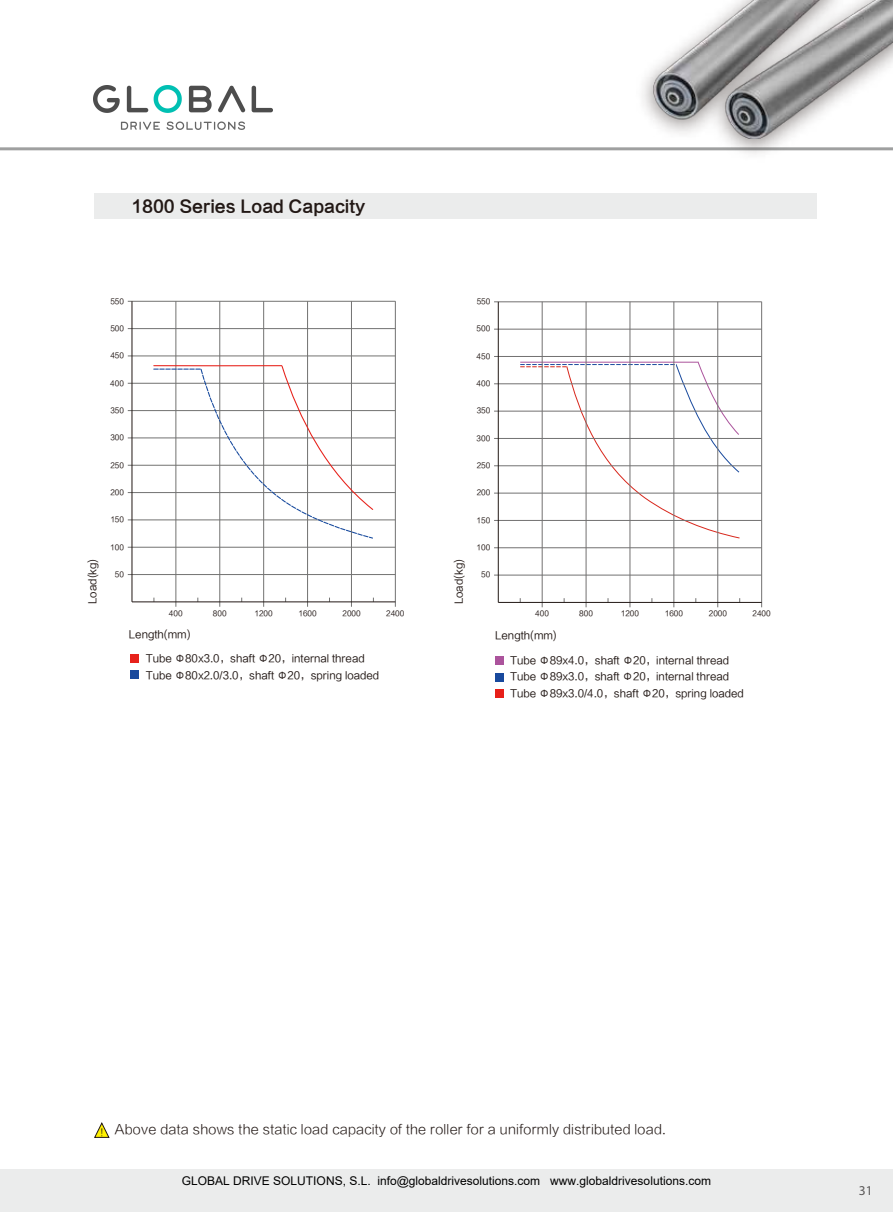
<style>
.page{position:relative;width:893px;height:1212px;background:#fff}
.page>*{position:absolute;margin:0;border:0;box-sizing:border-box;transform-origin:0 0}
.t1{font:16.5px "FZLTCHJW GB1 0";color:#221815}
.t2{font:13.5px "FZLTXHK";color:#221815}
.t3{font:13.5px "Myriad";color:#595757}
.t4{font:12px "Arial";color:#000}
.t5{font:10.5px/16.5px "FZLTHJW GB1 0";color:#221815}
.t6{font:7.5px "FZLTHJW GB1 0";color:#221816}
.t7{font:7.5px "FZLTHJW GB1 0";color:#221815}
</style>
<div class="page">
<div style="left:0;top:1169px;width:893px;height:43px;background:#ebecec"></div>
<hr style="left:0;top:147px;width:893px;height:3px;background:#9fa0a0">
<img style="left:627px;top:139px;width:266px;height:15px">
<img style="left:642px;top:0;width:251px;height:139px">
<div style="left:94px;top:193px;width:722px;height:26px;background:#ebecec"></div>
<svg style="left:94px;top:1122px;width:16px;height:16px"></svg>
<div style="left:131px;top:670px;width:8px;height:9px;background:#18499d"></div>
<div style="left:131px;top:654px;width:8px;height:9px;background:#e7221b"></div>
<hr style="left:128px;top:520px;width:267px;height:1px;background:#727271">
<hr style="left:128px;top:492px;width:267px;height:1px;background:#727271">
<hr style="left:128px;top:465px;width:267px;height:1px;background:#727271">
<hr style="left:128px;top:438px;width:267px;height:1px;background:#727271">
<hr style="left:128px;top:410px;width:267px;height:1px;background:#727271">
<hr style="left:128px;top:383px;width:267px;height:1px;background:#727271">
<hr style="left:128px;top:356px;width:267px;height:1px;background:#727271">
<hr style="left:128px;top:328px;width:267px;height:1px;background:#727271">
<hr style="left:128px;top:301px;width:267px;height:1px;background:#727271">
<hr style="left:307px;top:301px;width:1px;height:306px;background:#727271">
<hr style="left:351px;top:301px;width:1px;height:306px;background:#727271">
<hr style="left:219px;top:301px;width:1px;height:306px;background:#727271">
<hr style="left:395px;top:301px;width:1px;height:306px;background:#727271">
<hr style="left:263px;top:301px;width:1px;height:306px;background:#727271">
<hr style="left:176px;top:301px;width:1px;height:306px;background:#727271">
<hr style="left:128px;top:574px;width:267px;height:1px;background:#727271">
<hr style="left:128px;top:547px;width:267px;height:1px;background:#727271">
<hr style="left:132px;top:601px;width:263px;height:1px;background:#221815">
<hr style="left:132px;top:301px;width:1px;height:301px;background:#221815">
<svg style="left:153px;top:365px;width:221px;height:174px"></svg>
<svg style="left:520px;top:361px;width:221px;height:178px"></svg>
<div style="left:495px;top:656px;width:9px;height:9px;background:#ab539c"></div>
<div style="left:495px;top:673px;width:9px;height:8px;background:#18499d"></div>
<div style="left:495px;top:690px;width:9px;height:8px;background:#e71f19"></div>
<hr style="left:494px;top:520px;width:268px;height:1px;background:#727171">
<hr style="left:494px;top:493px;width:268px;height:1px;background:#727171">
<hr style="left:494px;top:465px;width:268px;height:1px;background:#727171">
<hr style="left:494px;top:438px;width:268px;height:1px;background:#727171">
<hr style="left:494px;top:411px;width:268px;height:1px;background:#727171">
<hr style="left:494px;top:383px;width:268px;height:1px;background:#727171">
<hr style="left:494px;top:356px;width:268px;height:1px;background:#727171">
<hr style="left:494px;top:329px;width:268px;height:1px;background:#727171">
<hr style="left:494px;top:302px;width:268px;height:1px;background:#727171">
<hr style="left:674px;top:302px;width:1px;height:305px;background:#727171">
<hr style="left:717px;top:302px;width:1px;height:305px;background:#727171">
<hr style="left:586px;top:302px;width:1px;height:305px;background:#727171">
<hr style="left:761px;top:302px;width:1px;height:305px;background:#727171">
<hr style="left:630px;top:302px;width:1px;height:305px;background:#727171">
<hr style="left:542px;top:302px;width:1px;height:305px;background:#727171">
<hr style="left:494px;top:575px;width:268px;height:1px;background:#727171">
<hr style="left:494px;top:547px;width:268px;height:1px;background:#727171">
<hr style="left:498px;top:602px;width:264px;height:1px;background:#221815">
<hr style="left:498px;top:302px;width:1px;height:300px;background:#221815">
<img style="left:94px;top:85px;width:178px;height:44px">
<h1 class="t1" style="left:132px;top:197px;width:235px">1800 Series Load Capacity</h1>
<p class="t5" style="left:84px;top:604px;width:47px;rotate:-90deg">Load(kg)</p>
<p class="t6" style="left:110px;top:297px;width:15px">550</p>
<p class="t6" style="left:110px;top:324px;width:15px">500</p>
<p class="t6" style="left:110px;top:351px;width:15px">450</p>
<p class="t6" style="left:110px;top:379px;width:15px">400</p>
<p class="t6" style="left:110px;top:406px;width:15px">350</p>
<p class="t6" style="left:110px;top:433px;width:15px">300</p>
<p class="t6" style="left:110px;top:461px;width:15px">250</p>
<p class="t6" style="left:110px;top:488px;width:15px">200</p>
<p class="t6" style="left:110px;top:515px;width:15px">150</p>
<p class="t6" style="left:110px;top:543px;width:15px">100</p>
<p class="t6" style="left:115px;top:570px;width:11px">50</p>
<p class="t6" style="left:169px;top:609px;width:15px">400</p>
<p class="t6" style="left:213px;top:609px;width:15px">800</p>
<p class="t6" style="left:255px;top:609px;width:20px">1200</p>
<p class="t6" style="left:298px;top:609px;width:20px">1600</p>
<p class="t6" style="left:343px;top:609px;width:20px">2000</p>
<p class="t6" style="left:386px;top:609px;width:20px">2400</p>
<p class="t5" style="left:129px;top:626px;width:63px">Length(mm)</p>
<p class="t5" style="left:146px;top:650px;width:235px">Tube Φ80x3.0，shaft Φ20，internal thread<br>Tube Φ80x2.0/3.0，shaft Φ20，spring loaded</p>
<p class="t5" style="left:451px;top:604px;width:47px;rotate:-90deg">Load(kg)</p>
<p class="t7" style="left:477px;top:297px;width:15px">550</p>
<p class="t7" style="left:477px;top:325px;width:15px">500</p>
<p class="t7" style="left:477px;top:352px;width:15px">450</p>
<p class="t7" style="left:477px;top:379px;width:15px">400</p>
<p class="t7" style="left:477px;top:407px;width:15px">350</p>
<p class="t7" style="left:477px;top:434px;width:15px">300</p>
<p class="t7" style="left:477px;top:461px;width:15px">250</p>
<p class="t7" style="left:477px;top:489px;width:15px">200</p>
<p class="t7" style="left:477px;top:516px;width:15px">150</p>
<p class="t7" style="left:477px;top:543px;width:15px">100</p>
<p class="t7" style="left:481px;top:571px;width:11px">50</p>
<p class="t7" style="left:535px;top:609px;width:15px">400</p>
<p class="t7" style="left:579px;top:609px;width:15px">800</p>
<p class="t7" style="left:621px;top:609px;width:20px">1200</p>
<p class="t7" style="left:665px;top:609px;width:20px">1600</p>
<p class="t7" style="left:709px;top:609px;width:20px">2000</p>
<p class="t7" style="left:753px;top:609px;width:20px">2400</p>
<p class="t5" style="left:495px;top:627px;width:63px">Length(mm)</p>
<p class="t5" style="left:510px;top:652px;width:235px">Tube Φ89x4.0，shaft Φ20，internal thread<br>Tube Φ89x3.0，shaft Φ20，internal thread<br>Tube Φ89x3.0/4.0，shaft Φ20，spring loaded</p>
<p class="t2" style="left:100px;top:1122px;width:568px"><sub>!</sub> Above data shows the static load capacity of the roller for a uniformly distributed load.</p>
<p class="t4" style="left:182px;top:1172px;width:531px">GLOBAL DRIVE SOLUTIONS, S.L. info@globaldrivesolutions.com www.globaldrivesolutions.com</p>
<p class="t3" style="left:859px;top:1183px;width:15px">31</p>
</div>
